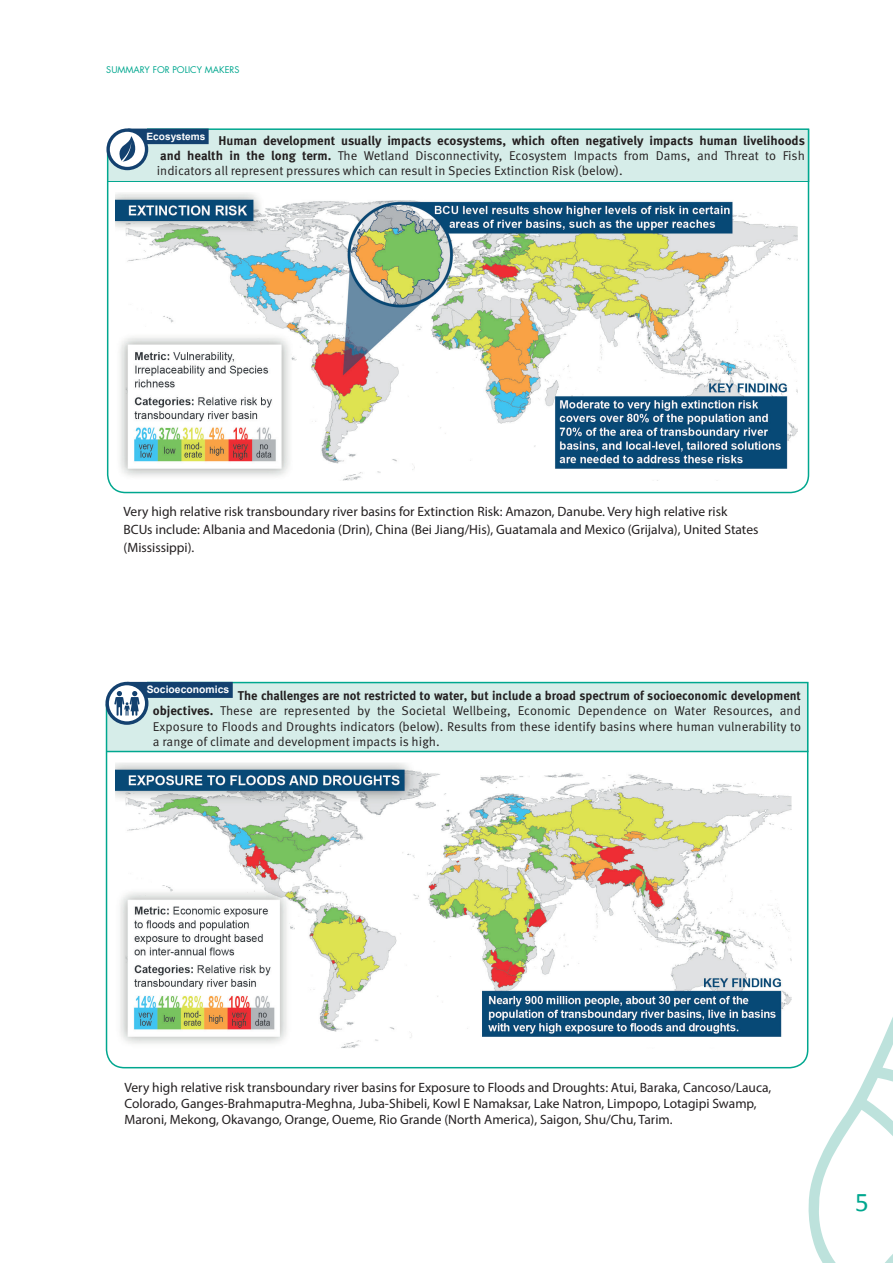
<style>
.page{position:relative;width:893px;height:1263px;background:#fff}
.page>*{position:absolute;margin:0;border:0;box-sizing:border-box;transform-origin:0 0}
.t1{font:27px "Calibri";color:#00a78f}
.t2{font:13.5px/16.2px "Myriad Pro";color:#231f20}
.t3{font:12.75px/15.3px "Meta Pro";color:#231f20;text-align:justify}
.t4{font:700 10.35px "Arial";color:#fff}
.t5{font:700 10.05px "Arial";color:#fff}
.t6{font:9px "Futura";color:#00a78f}
.s1{font-weight:700}
</style>
<div class="page">
<svg style="left:808px;top:1017px;width:85px;height:246px"></svg>
<svg style="left:105px;top:681px;width:704px;height:388px"></svg>
<hr style="left:107px;top:751px;width:701px;height:1px;background:#00a78f">
<img style="left:115px;top:762px;width:677px;height:286px">
<svg style="left:106px;top:128px;width:704px;height:366px"></svg>
<div style="left:102px;top:128px;width:45px;height:22px;background:#fff"></div>
<svg style="left:108px;top:130px;width:39px;height:39px"></svg>
<div style="left:106px;top:128px;width:42px;height:42px;border:3px solid #13416f;border-radius:50%"></div>
<svg style="left:116px;top:129px;width:93px;height:33px"></svg>
<div style="left:100px;top:677px;width:47px;height:26px;background:#fff"></div>
<svg style="left:107px;top:683px;width:40px;height:40px"></svg>
<div style="left:105px;top:682px;width:43px;height:43px;border:3px solid #13416f;border-radius:50%"></div>
<svg style="left:114px;top:682px;width:119px;height:34px;background:#7d9cb0"></svg>
<p class="t6" style="left:106px;top:63px;width:135px">SUMMARY FOR POLICY MAKERS</p>
<p class="t5" style="left:147px;top:130px;width:60px">Ecosystems</p>
<p class="t3" style="left:157px;top:133px;width:650px;text-indent:62px"><span class="s1">Human development usually impacts ecosystems, which often negatively impacts human livelihoods and health in the long term.</span> The Wetland Disconnectivity, Ecosystem Impacts from Dams, and Threat to Fish indicators all represent pressures which can result in Species Extinction Risk (below).</p>
<p class="t2" style="left:124px;top:502px;width:636px;line-height:18px">Very high relative risk transboundary river basins for Extinction Risk: Amazon, Danube. Very high relative risk<br>BCUs include: Albania and Macedonia (Drin), China (Bei Jiang/His), Guatamala and Mexico (Grijalva), United States (Mississippi).</p>
<p class="t4" style="left:147px;top:683px;width:84px">Socioeconomics</p>
<p class="t3" style="left:153px;top:688px;width:650px;text-indent:85px"><span class="s1">The challenges are not restricted to water, but include a broad spectrum of socioeconomic development objectives.</span> These are represented by the Societal Wellbeing, Economic Dependence on Water Resources, and Exposure to Floods and Droughts indicators (below). Results from these identify basins where human vulnerability to a range of climate and development impacts is high.</p>
<p class="t2" style="left:124px;top:1079px;width:648px">Very high relative risk transboundary river basins for Exposure to Floods and Droughts: Atui, Baraka, Cancoso/Lauca,<br>Colorado, Ganges-Brahmaputra-Meghna, Juba-Shibeli, Kowl E Namaksar, Lake Natron, Limpopo, Lotagipi Swamp,<br>Maroni, Mekong, Okavango, Orange, Oueme, Rio Grande (North America), Saigon, Shu/Chu, Tarim.</p>
<h1 class="t1" style="left:855px;top:1185px;width:15px">5</h1>
</div>
